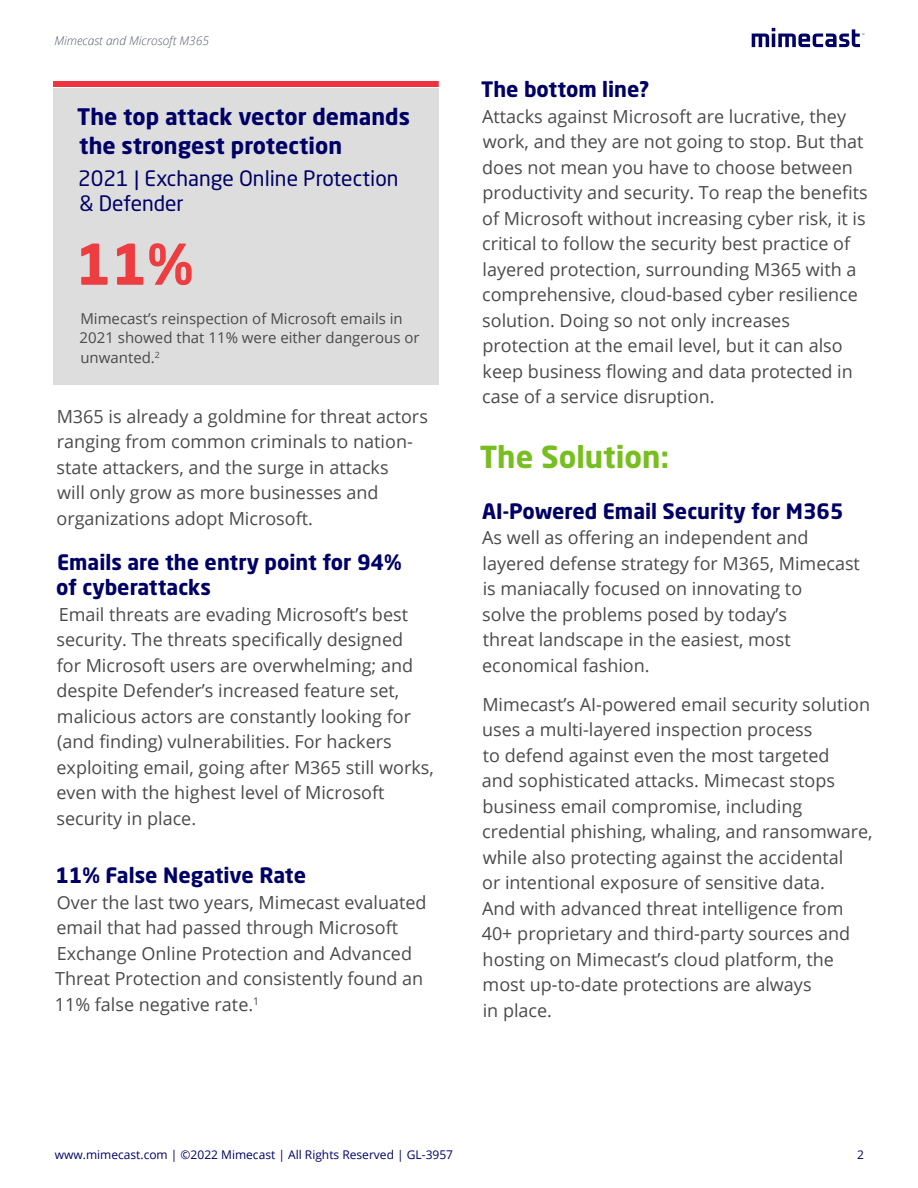
<style>
.page{position:relative;width:918px;height:1188px;background:#fff}
.page>*{position:absolute;margin:0;border:0;box-sizing:border-box;transform-origin:0 0}
.Breakout_Header{font:700 55.5px "Neo Sans W1 G";color:#ee3d41}
.Body_Copy{font:700 30px "Neo Sans W1 G";color:#78be21}
.Breakout_Header-2{font:700 22.5px/28.8px "Neo Sans W1 G";color:#006}
.Body_Copy-2{font:700 21px "Neo Sans W1 G";color:#006}
.Pull_Quote_Byline{font:700 21px/25.5px "Neo Sans W1 G";color:#006}
.Breakout_Header-3{font:21px/25.2px "Neo Sans W1 G";color:#006}
.Body_Copy-3{font:18px/25.5px "Open Sans";color:#4a4a4a}
.Pull_Quote_Byline-2{font:18px/25.5px "Open Sans";color:#4a4a4a}
.Breakout_Copy{font:15px/19.5px "Open Sans";color:#4a4a4a}
.t1{font:12px "Open Sans";color:#006}
.t2{font:italic 300 12px "Open Sans";color:#555b6f}
</style>
<div class="page">
<svg style="left:752px;top:28px;width:112px;height:19px"></svg>
<div style="left:53px;top:88px;width:386px;height:297px;background:#dcdddc"></div>
<div style="left:53px;top:81px;width:386px;height:6px;background:#ef3340"></div>
<p class="t2" style="left:54px;top:32px;width:156px">Mimecast and Microsoft M365</p>
<p class="Breakout_Header-2" style="left:77px;top:102px;width:334px">The top attack vector demands the strongest protection</p>
<p class="Breakout_Header-3" style="left:78px;top:166px;width:322px">2021 | Exchange Online Protection &amp; Defender</p>
<p class="Breakout_Header" style="left:76px;top:229px;width:120px">11%</p>
<p class="Breakout_Copy" style="left:80px;top:308px;width:341px">Mimecast’s reinspection of Microsoft emails in<br>2021 showed that 11% were either dangerous or unwanted.<sup>2</sup></p>
<p class="Pull_Quote_Byline-2" style="left:56px;top:403px;width:373px">M365 is already a goldmine for threat actors ranging from common criminals to nation&shy;state attackers, and the surge in attacks<br>will only grow as more businesses and organizations adopt Microsoft.</p>
<p class="Pull_Quote_Byline" style="left:56px;top:549px;width:347px">Emails are the entry point for 94% of cyberattacks</p>
<p class="Pull_Quote_Byline-2" style="left:56px;top:601px;width:379px">Email threats are evading Microsoft’s best security. The threats specifically designed<br>for Microsoft users are overwhelming; and despite Defender’s increased feature set, malicious actors are constantly looking for (and finding) vulnerabilities. For hackers exploiting email, going after M365 still works, even with the highest level of Microsoft security in place.</p>
<p class="Body_Copy-2" style="left:55px;top:862px;width:252px">11% False Negative Rate</p>
<p class="Body_Copy-3" style="left:55px;top:889px;width:373px">Over the last two years, Mimecast evaluated email that had passed through Microsoft Exchange Online Protection and Advanced Threat Protection and consistently found an 11% false negative rate.<sup>1</sup></p>
<p class="Body_Copy-2" style="left:481px;top:76px;width:170px">The bottom line?</p>
<p class="Body_Copy-3" style="left:482px;top:103px;width:387px">Attacks against Microsoft are lucrative, they work, and they are not going to stop. But that does not mean you have to choose between productivity and security. To reap the benefits of Microsoft without increasing cyber risk, it is critical to follow the security best practice of layered protection, surrounding M365 with a comprehensive, cloud-based cyber resilience solution. Doing so not only increases protection at the email level, but it can also keep business flowing and data protected in case of a service disruption.</p>
<p class="Body_Copy" style="left:480px;top:437px;width:191px">The Solution:</p>
<p class="Body_Copy-2" style="left:482px;top:497px;width:363px">AI-Powered Email Security for M365</p>
<p class="Body_Copy-3" style="left:482px;top:524px;width:379px">As well as offering an independent and layered defense strategy for M365, Mimecast is maniacally focused on innovating to<br>solve the problems posed by today’s<br>threat landscape in the easiest, most economical fashion.</p>
<p class="Body_Copy-3" style="left:482px;top:691px;width:392px">Mimecast’s AI-powered email security solution uses a multi-layered inspection process<br>to defend against even the most targeted<br>and sophisticated attacks. Mimecast stops business email compromise, including credential phishing, whaling, and ransomware, while also protecting against the accidental<br>or intentional exposure of sensitive data.<br>And with advanced threat intelligence from 40+ proprietary and third-party sources and hosting on Mimecast’s cloud platform, the most up-to-date protections are always<br>in place.</p>
<p class="t1" style="left:55px;top:1146px;width:400px">www.mimecast.com | ©2022 Mimecast | All Rights Reserved | GL-3957</p>
<p class="t1" style="left:857px;top:1146px;width:8px">2</p>
</div>
